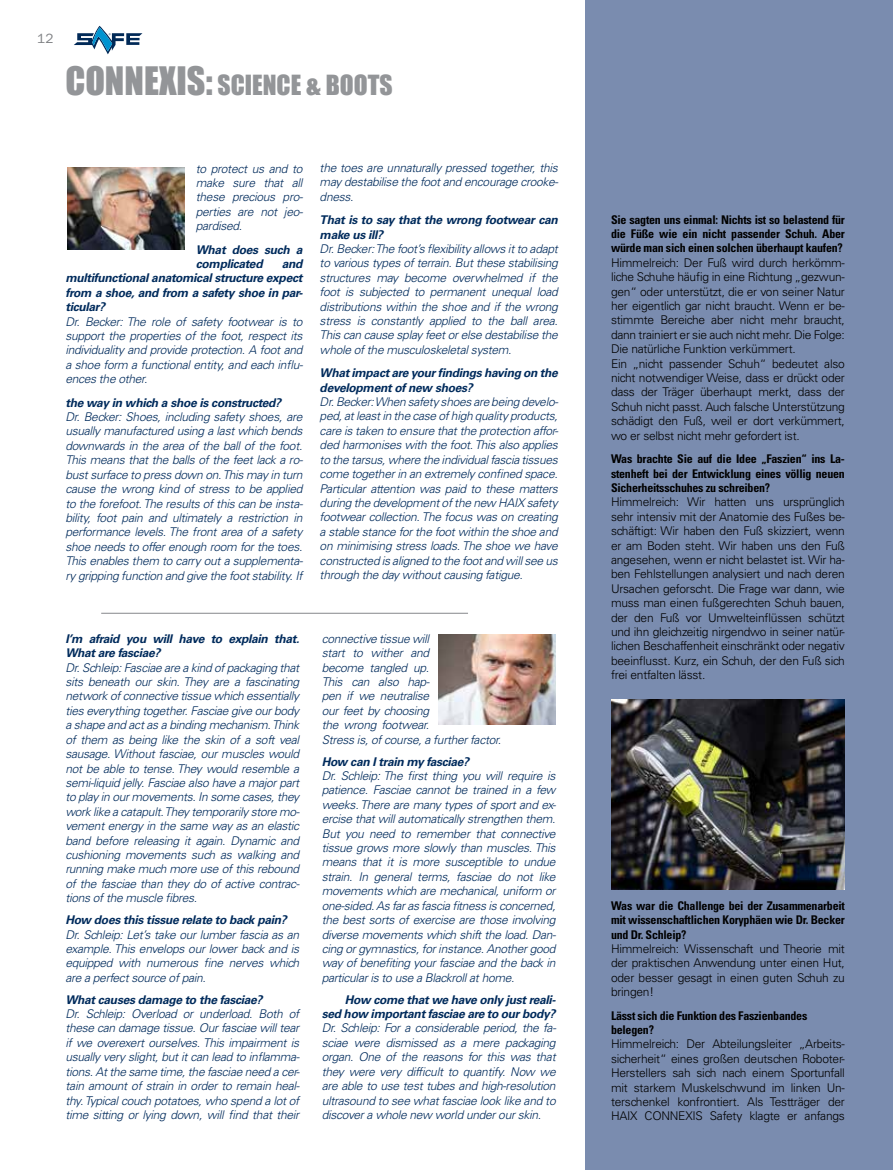
<style>
.page{position:relative;width:893px;height:1170px;background:#fff}
.page>*{position:absolute;margin:0;border:0;box-sizing:border-box;transform-origin:0 0}
.t1{font:25.5px "Impact";color:#939598}
.t2{font:13.5px "Franklin Gothic LT";color:#808285}
.t3{font:italic 300 12px/14.4px "Univers LT Std";letter-spacing:-.025em;color:#002b5c;text-align:justify}
.t4{font:300 12px/14.4px "Univers LT Std";letter-spacing:-.02em;color:#000;text-align:justify}
.t5{font:italic 700 12px/14.4px "Univers LT Std";letter-spacing:-.025em;color:#002b5c}
.t6{font:700 condensed 12px/14.4px "Univers LT Std";letter-spacing:-.02em;color:#000;text-align:justify}
.s1{font-size:36px}
</style>
<div class="page">
<div style="left:585px;top:0;width:308px;height:1169px;background:#7a8caf"></div>
<svg style="left:74px;top:25px;width:69px;height:30px"></svg>
<img style="left:611px;top:699px;width:234px;height:190px">
<img style="left:68px;top:167px;width:116px;height:82px">
<img style="left:439px;top:634px;width:117px;height:90px">
<hr style="left:102px;top:612px;width:365px;height:1px;background:#939598">
<p class="t2" style="left:37px;top:30px;width:18px">12</p>
<h1 class="t1" style="left:65px;top:65px;width:329px"><span class="s1">CONNEXIS:</span> SCIENCE &amp; BOOTS</h1>
<p class="t3" style="left:196px;top:161px;width:109px">to protect us and to make sure that all these precious pro&shy;perties are not jeo&shy;pardised.</p>
<p class="t5" style="left:196px;top:242px;width:108px">What does such a complicated</p>
<p class="t5" style="left:65px;top:257px;width:239px;text-align:justify;text-indent:216px">and multifunctional anatomical structure expect from a shoe, and from a safety shoe in par&shy;ticular?</p>
<p class="t3" style="left:65px;top:314px;width:239px">Dr. Becker: The role of safety footwear is to support the properties of the foot, respect its individuality and provide protection. A foot and a shoe form a functional entity, and each influ&shy;ences the other.</p>
<p class="t5" style="left:65px;top:395px;width:217px">the way in which a shoe is constructed?</p>
<p class="t3" style="left:65px;top:410px;width:239px">Dr. Becker: Shoes, including safety shoes, are usually manufactured using a last which bends downwards in the area of the ball of the foot.<br>This means that the balls of the feet lack a ro&shy;bust surface to press down on. This may in turn cause the wrong kind of stress to be applied to the forefoot. The results of this can be insta&shy;bility, foot pain and ultimately a restriction in performance levels. The front area of a safety shoe needs to offer enough room for the toes.<br>This enables them to carry out a supplementa&shy;ry gripping function and give the foot stability. If</p>
<p class="t3" style="left:320px;top:161px;width:240px">the toes are unnaturally pressed together, this may destabilise the foot and encourage crooke&shy;dness.</p>
<p class="t5" style="left:320px;top:213px;width:240px">That is to say that the wrong footwear can make us ill?</p>
<p class="t3" style="left:320px;top:242px;width:240px">Dr. Becker: The foot’s flexibility allows it to adapt to various types of terrain. But these stabilising structures may become overwhelmed if the foot is subjected to permanent unequal load distributions within the shoe and if the wrong stress is constantly applied to the ball area.<br>This can cause splay feet or else destabilise the whole of the musculoskeletal system.</p>
<p class="t5" style="left:320px;top:366px;width:240px">What impact are your findings having on the development of new shoes?</p>
<p class="t3" style="left:320px;top:395px;width:240px">Dr. Becker: When safety shoes are being develo&shy;ped, at least in the case of high quality products, care is taken to ensure that the protection affor&shy;ded harmonises with the foot. This also applies to the tarsus, where the individual fascia tissues come together in an extremely confined space.<br>Particular attention was paid to these matters during the development of the new HAIX safety footwear collection. The focus was on creating a stable stance for the foot within the shoe and on minimising stress loads. The shoe we have constructed is aligned to the foot and will see us through the day without causing fatigue.</p>
<p class="t5" style="left:65px;top:631px;width:236px">I’m afraid you will have to explain that.<br>What are fasciae?</p>
<p class="t3" style="left:65px;top:660px;width:236px">Dr. Schleip: Fasciae are a kind of packaging that sits beneath our skin. They are a fascinating network of connective tissue which essentially ties everything together. Fasciae give our body a shape and act as a binding mechanism. Think of them as being like the skin of a soft veal sausage. Without fasciae, our muscles would not be able to tense. They would resemble a semi-liquid jelly. Fasciae also have a major part to play in our movements. In some cases, they work like a catapult. They temporarily store mo&shy;vement energy in the same way as an elastic band before releasing it again. Dynamic and cushioning movements such as walking and running make much more use of this rebound of the fasciae than they do of active contrac&shy;tions of the muscle fibres.</p>
<p class="t5" style="left:65px;top:912px;width:223px">How does this tissue relate to back pain?</p>
<p class="t3" style="left:65px;top:927px;width:235px">Dr. Schleip: Let’s take our lumber fascia as an example. This envelops our lower back and is equipped with numerous fine nerves which are a perfect source of pain.</p>
<p class="t5" style="left:65px;top:992px;width:199px">What causes damage to the fasciae?</p>
<p class="t3" style="left:65px;top:1006px;width:236px">Dr. Schleip: Overload or underload. Both of these can damage tissue. Our fasciae will tear if we overexert ourselves. This impairment is usually very slight, but it can lead to inflamma&shy;tions. At the same time, the fasciae need a cer&shy;tain amount of strain in order to remain heal&shy;thy. Typical couch potatoes, who spend a lot of time sitting or lying down, will find that their</p>
<p class="t3" style="left:322px;top:631px;width:181px;text-align:left">connective tissue will<br>start to wither and<br>become tangled up.<br>This can also hap-<br>pen if we neutralise<br>our feet by choosing<br>the wrong footwear.<br>Stress is, of course, a further factor.</p>
<p class="t5" style="left:322px;top:754px;width:149px">How can I train my fasciae?</p>
<p class="t3" style="left:322px;top:768px;width:236px">Dr. Schleip: The first thing you will require is patience. Fasciae cannot be trained in a few weeks. There are many types of sport and ex&shy;ercise that will automatically strengthen them.<br>But you need to remember that connective tissue grows more slowly than muscles. This means that it is more susceptible to undue strain. In general terms, fasciae do not like movements which are mechanical, uniform or one-sided. As far as fascia fitness is concerned, the best sorts of exercise are those involving diverse movements which shift the load. Dan&shy;cing or gymnastics, for instance. Another good way of benefiting your fasciae and the back in particular is to use a Blackroll at home.</p>
<p class="t5" style="left:322px;top:992px;width:236px;text-align:right">How come that we have only just reali-<br>sed how important fasciae are to our body?</p>
<p class="t3" style="left:322px;top:1021px;width:236px">Dr. Schleip: For a considerable period, the fa&shy;sciae were dismissed as a mere packaging organ. One of the reasons for this was that they were very difficult to quantify. Now we are able to use test tubes and high-resolution ultrasound to see what fasciae look like and to discover a whole new world under our skin.</p>
<p class="t6" style="left:611px;top:212px;width:235px">Sie sagten uns einmal: Nichts ist so belastend für die Füße wie ein nicht passender Schuh. Aber würde man sich einen solchen überhaupt kaufen?</p>
<p class="t4" style="left:611px;top:255px;width:235px;text-align:left">Himmelreich: Der Fuß wird durch herkömm&shy;liche Schuhe häufig in eine Richtung „gezwun&shy;gen“ oder unterstützt, die er von seiner Natur her eigentlich gar nicht braucht. Wenn er be&shy;stimmte Bereiche aber nicht mehr braucht, dann trainiert er sie auch nicht mehr. Die Folge:<br>Die natürliche Funktion verkümmert.<br>Ein „nicht passender Schuh“ bedeutet also nicht notwendiger Weise, dass er drückt oder dass der Träger überhaupt merkt, dass der Schuh nicht passt. Auch falsche Unterstützung schädigt den Fuß, weil er dort verkümmert, wo er selbst nicht mehr gefordert ist.</p>
<p class="t6" style="left:611px;top:451px;width:235px">Was brachte Sie auf die Idee „Faszien“ ins La&shy;stenheft bei der Entwicklung eines völlig neuen Sicherheitsschuhes zu schreiben?</p>
<p class="t4" style="left:611px;top:495px;width:235px">Himmelreich: Wir hatten uns ursprünglich sehr intensiv mit der Anatomie des Fußes be&shy;schäftigt: Wir haben den Fuß skizziert, wenn er am Boden steht. Wir haben uns den Fuß angesehen, wenn er nicht belastet ist. Wir ha&shy;ben Fehlstellungen analysiert und nach deren Ursachen geforscht. Die Frage war dann, wie muss man einen fußgerechten Schuh bauen, der den Fuß vor Umwelteinflüssen schützt und ihn gleichzeitig nirgendwo in seiner natür&shy;lichen Beschaffenheit einschränkt oder negativ beeinflusst. Kurz, ein Schuh, der den Fuß sich frei entfalten lässt.</p>
<p class="t6" style="left:611px;top:898px;width:235px">Was war die Challenge bei der Zusammenarbeit mit wissenschaftlichen Koryphäen wie Dr. Becker und Dr. Schleip?</p>
<p class="t4" style="left:611px;top:941px;width:235px">Himmelreich: Wissenschaft und Theorie mit der praktischen Anwendung unter einen Hut, oder besser gesagt in einen guten Schuh zu bringen!</p>
<p class="t6" style="left:611px;top:1008px;width:198px">Lässt sich die Funktion des Faszienbandes belegen?</p>
<p class="t4" style="left:611px;top:1036px;width:235px">Himmelreich: Der Abteilungsleiter „Arbeits&shy;sicherheit“ eines großen deutschen Roboter-Herstellers sah sich nach einem Sportunfall mit starkem Muskelschwund im linken Un&shy;terschenkel konfrontiert. Als Testträger der HAIX CONNEXIS Safety klagte er anfangs</p>
</div>
